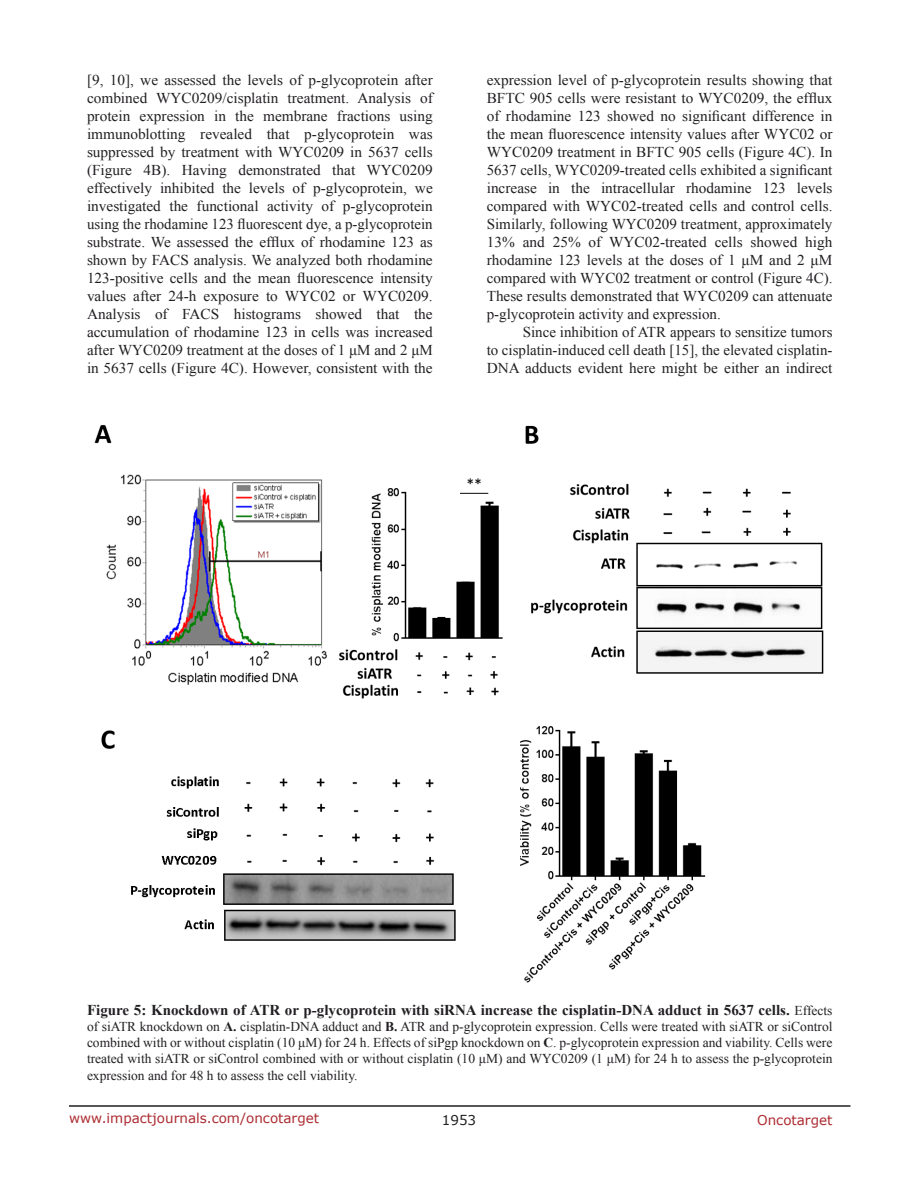
<style>
.page{position:relative;width:918px;height:1188px;background:#fff}
.page>*{position:absolute;margin:0;border:0;box-sizing:border-box;transform-origin:0 0}
.BodyText{font:15px/18px "Times New Roman";color:#221f22;text-align:justify}
.FigureText{font:700 15px "Times New Roman";color:#221f22}
.FigureText-2{font:13.5px/16.2px "Times New Roman";color:#221f22;text-align:justify}
.t1{font:13.5px "Verdana";color:#ac2b31}
.t2{font:13.5px "Verdana";color:#221f22}
.s1{font-weight:400;font-size:13.5px}
.s2{font-weight:700}
</style>
<div class="page">
<hr style="left:69px;top:1105px;width:781px;height:2px;background:#231f20">
<img style="left:94px;top:425px;width:730px;height:558px">
<p class="BodyText" style="left:87px;top:71px;width:347px">[9, 10], we assessed the levels of p-glycoprotein after combined WYC0209/cisplatin treatment. Analysis of protein expression in the membrane fractions using immunoblotting revealed that p-glycoprotein was suppressed by treatment with WYC0209 in 5637 cells (Figure 4B). Having demonstrated that WYC0209 effectively inhibited the levels of p-glycoprotein, we investigated the functional activity of p-glycoprotein using the rhodamine 123 fluorescent dye, a p-glycoprotein substrate. We assessed the efflux of rhodamine 123 as shown by FACS analysis. We analyzed both rhodamine 123-positive cells and the mean fluorescence intensity values after 24-h exposure to WYC02 or WYC0209.<br>Analysis of FACS histograms showed that the accumulation of rhodamine 123 in cells was increased after WYC0209 treatment at the doses of 1 μM and 2 μM in 5637 cells (Figure 4C). However, consistent with the</p>
<p class="BodyText" style="left:487px;top:71px;width:347px">expression level of p-glycoprotein results showing that BFTC 905 cells were resistant to WYC0209, the efflux of rhodamine 123 showed no significant difference in the mean fluorescence intensity values after WYC02 or WYC0209 treatment in BFTC 905 cells (Figure 4C). In 5637 cells, WYC0209-treated cells exhibited a significant increase in the intracellular rhodamine 123 levels compared with WYC02-treated cells and control cells.<br>Similarly, following WYC0209 treatment, approximately 13% and 25% of WYC02-treated cells showed high rhodamine 123 levels at the doses of 1 μM and 2 μM compared with WYC02 treatment or control (Figure 4C).<br>These results demonstrated that WYC0209 can attenuate p-glycoprotein activity and expression.</p>
<p class="BodyText" style="left:487px;top:323px;width:347px;text-indent:36px">Since inhibition of ATR appears to sensitize tumors to cisplatin-induced cell death [15], the elevated cisplatin-DNA adducts evident here might be either an indirect</p>
<p class="FigureText" style="left:87px;top:999px;width:747px">Figure 5: Knockdown of ATR or p-glycoprotein with siRNA increase the cisplatin-DNA adduct in 5637 cells. <span class="s1">Effects</span></p>
<p class="FigureText-2" style="left:87px;top:1018px;width:747px">of siATR knockdown on <span class="s2">A.</span> cisplatin-DNA adduct and <span class="s2">B.</span> ATR and p-glycoprotein expression. Cells were treated with siATR or siControl combined with or without cisplatin (10 μM) for 24 h. Effects of siPgp knockdown on <span class="s2">C</span>. p-glycoprotein expression and viability. Cells were treated with siATR or siControl combined with or without cisplatin (10 μM) and WYC0209 (1 μM) for 24 h to assess the p-glycoprotein expression and for 48 h to assess the cell viability.</p>
<p class="t1" style="left:69px;top:1109px;width:252px">www.impactjournals.com/oncotarget</p>
<p class="t2" style="left:442px;top:1111px;width:36px">1953</p>
<p class="t1" style="left:757px;top:1111px;width:77px">Oncotarget</p>
</div>
